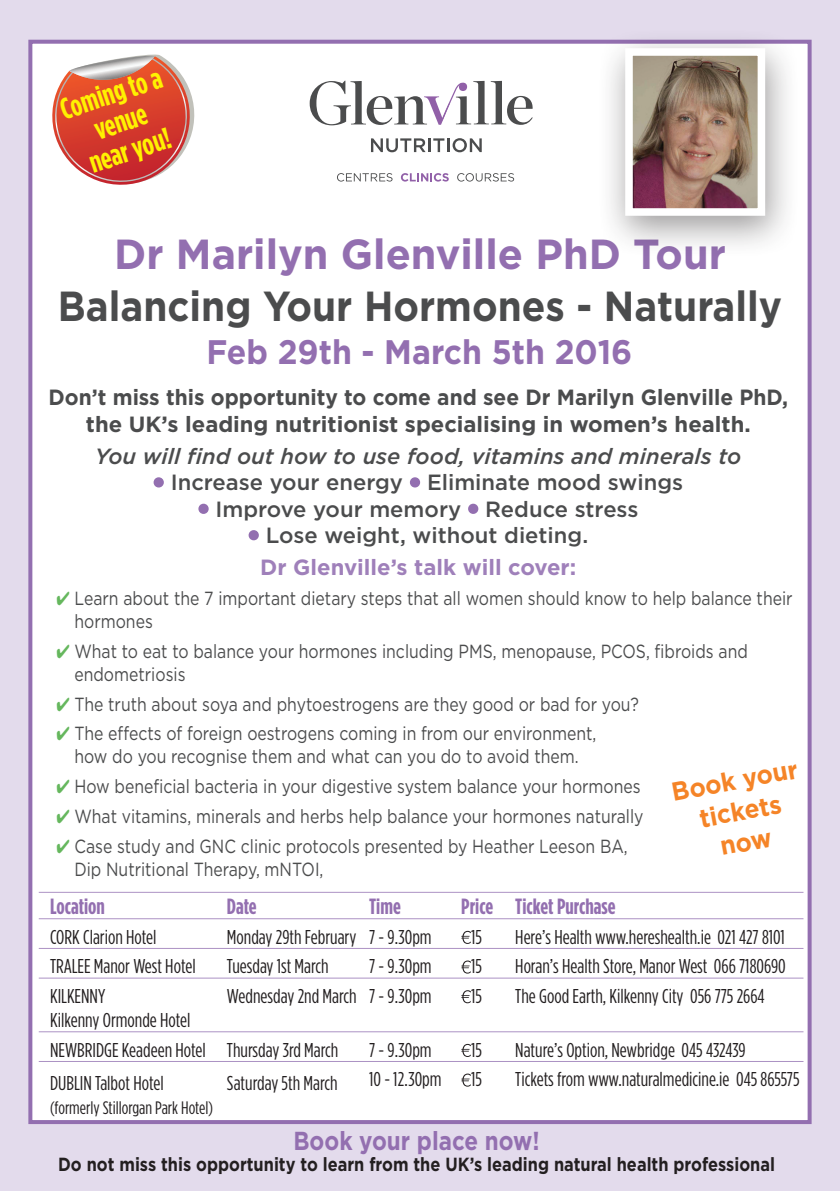
<style>
.page{position:relative;width:840px;height:1191px;background:#fff}
.page>*{position:absolute;margin:0;border:0;box-sizing:border-box;transform-origin:0 0}
.t1{font:700 42px "Gotham HTF";color:#4b4c4d;scale:.92 1}
.t2{font:700 42px "Gotham HTF";color:#936fb0}
.t3{font:700 34px "Gotham HTF";color:#936fb0;scale:.94 1}
.t4{font:700 condensed 30px/30px "Gotham HTF";color:#fff101;text-align:center}
.t5{font:700 26px/31.2px "Gotham HTF";color:#f58427;text-align:center;scale:.94 1}
.t6{font:700 26px "Gotham HTF";color:#936fb0;scale:.86 1}
.t7{font:700 22px/26.4px "Gotham HTF";color:#4b4c4d;text-align:center;scale:.95 1}
.t8{font:500 22px "Gotham HTF";color:#4b4c4d}
.t9{font:700 22px/32px "Gotham HTF";color:#9f80ba;text-align:center}
.t10{font:italic 500 22px "Gotham HTF";color:#4b4c4d}
.t11{font:700 condensed 22px "Gotham HTF";color:#936fb0}
.t12{font:condensed 20px/29.6px "Gotham HTF";color:#231f20}
.t13{font:19px/22.8px "Gotham HTF";color:#4b4c4d;scale:.83 1}
.t14{font:700 19px "Gotham HTF";color:#231f20;scale:.86 1}
.t15{font:condensed 18px "Gotham HTF";color:#231f20}
.s1{color:#936fb0}
.s2{font-weight:500;color:#936fb0}
.s3{font-weight:500;color:#4b4c4d}
.s4{color:#65b75d}
</style>
<div class="page">
<div style="left:0;top:0;width:839px;height:1191px;background:#e3dbec"></div>
<div style="left:28px;top:40px;width:783px;height:1084px;background:#fff;border:4px solid #936fb0"></div>
<svg style="left:371px;top:138px;width:110px;height:14px"></svg>
<svg style="left:337px;top:173px;width:55px;height:9px"></svg>
<svg style="left:400px;top:173px;width:48px;height:9px"></svg>
<svg style="left:457px;top:173px;width:57px;height:9px"></svg>
<svg style="left:309px;top:81px;width:223px;height:44px"></svg>
<hr style="left:39px;top:892px;width:764px;height:1px;background:#ac92c4">
<hr style="left:39px;top:918px;width:764px;height:1px;background:#ac92c4">
<hr style="left:39px;top:948px;width:764px;height:1px;background:#ac92c4">
<hr style="left:39px;top:977px;width:764px;height:1px;background:#ac92c4">
<hr style="left:39px;top:1031px;width:764px;height:1px;background:#ac92c4">
<hr style="left:39px;top:1061px;width:764px;height:1px;background:#ac92c4">
<svg style="left:461px;top:931px;width:9px;height:13px"></svg>
<svg style="left:461px;top:960px;width:9px;height:13px"></svg>
<svg style="left:461px;top:990px;width:9px;height:13px"></svg>
<svg style="left:461px;top:1044px;width:9px;height:13px"></svg>
<svg style="left:461px;top:1073px;width:9px;height:13px"></svg>
<div style="left:153px;top:477px;width:11px;height:10px;border:4px solid #936fb0;border-radius:50%"></div>
<div style="left:409px;top:477px;width:11px;height:10px;border:4px solid #936fb0;border-radius:50%"></div>
<div style="left:198px;top:504px;width:10px;height:10px;border:4px solid #936fb0;border-radius:50%"></div>
<div style="left:468px;top:504px;width:10px;height:10px;border:4px solid #936fb0;border-radius:50%"></div>
<div style="left:248px;top:530px;width:11px;height:10px;border:4px solid #936fb0;border-radius:50%"></div>
<div style="left:596px;top:27px;width:204px;height:231px;background:#231f20;opacity:.44"></div>
<img style="left:634px;top:57px;width:121px;height:150px">
<div style="left:625px;top:48px;width:139px;height:168px;border:8px solid #fff"></div>
<svg style="left:52px;top:54px;width:143px;height:131px"></svg>
<h3 class="t4" style="left:56px;top:95px;width:107px;rotate:-19deg">Coming to a venue<br>near you!</h3>
<h1 class="t2" style="left:114px;top:230px;width:613px">Dr Marilyn Glenville PhD Tour</h1>
<h1 class="t1" style="left:58px;top:282px;width:788px">Balancing Your Hormones - Naturally</h1>
<h2 class="t3" style="left:206px;top:332px;width:454px">Feb 29th - March 5th 2016</h2>
<p class="t7" style="left:49px;top:384px;width:779px">Don’t miss this opportunity to come and see Dr Marilyn Glenville PhD, the UK’s leading nutritionist specialising in women’s health.</p>
<p class="t10" style="left:95px;top:443px;width:647px">You will find out how to use food, vitamins and minerals to</p>
<p class="t8" style="left:153px;top:470px;width:531px"><span class="s1">•</span> Increase your energy <span class="s1">•</span> Eliminate mood swings</p>
<p class="t8" style="left:198px;top:496px;width:441px"><span class="s1">•</span> Improve your memory <span class="s1">•</span> Reduce stress</p>
<p class="t9" style="left:248px;top:518px;width:341px"><span class="s2">•</span> <span class="s3">Lose weight, without dieting.<br></span>Dr Glenville’s talk will cover:</p>
<p class="t13" style="left:74px;top:587px;width:866px;text-indent:-18px"><span class="s4">✔</span> Learn about the 7 important dietary steps that all women should know to help balance their hormones</p>
<p class="t13" style="left:74px;top:639px;width:812px;text-indent:-18px"><span class="s4">✔</span> What to eat to balance your hormones including PMS, menopause, PCOS, fibroids and endometriosis</p>
<p class="t13" style="left:56px;top:692px;width:703px"><span class="s4">✔</span> The truth about soya and phytoestrogens are they good or bad for you?</p>
<p class="t13" style="left:56px;top:722px;width:652px;text-align:center"><span class="s4">✔</span> The effects of foreign oestrogens coming in from our environment, how do you recognise them and what can you do to avoid them.</p>
<p class="t13" style="left:56px;top:775px;width:705px"><span class="s4">✔</span> How beneficial bacteria in your digestive system balance your hormones</p>
<p class="t13" style="left:56px;top:804px;width:708px"><span class="s4">✔</span> What vitamins, minerals and herbs help balance your hormones naturally</p>
<p class="t13" style="left:74px;top:834px;width:667px;text-indent:-18px"><span class="s4">✔</span> Case study and GNC clinic protocols presented by Heather Leeson BA,<br>Dip Nutritional Therapy, mNTOI,</p>
<h3 class="t5" style="left:668px;top:775px;width:137px;rotate:-10deg">Book your tickets now</h3>
<p class="t11" style="left:50px;top:894px;width:56px">Location</p>
<p class="t11" style="left:227px;top:894px;width:31px">Date</p>
<p class="t11" style="left:369px;top:894px;width:33px">Time</p>
<p class="t11" style="left:461px;top:894px;width:155px">Price Ticket Purchase</p>
<p class="t12" style="left:50px;top:921px;width:108px">CORK Clarion Hotel</p>
<p class="t12" style="left:227px;top:921px;width:206px">Monday 29th February 7 - 9.30pm</p>
<p class="t12" style="left:470px;top:921px;width:12px">15</p>
<p class="t12" style="left:515px;top:921px;width:271px">Here’s Health www.hereshealth.ie 021 427 8101</p>
<p class="t12" style="left:50px;top:951px;width:147px">TRALEE Manor West Hotel</p>
<p class="t12" style="left:227px;top:951px;width:103px">Tuesday 1st March</p>
<p class="t12" style="left:369px;top:951px;width:64px">7 - 9.30pm</p>
<p class="t12" style="left:470px;top:951px;width:12px">15</p>
<p class="t12" style="left:515px;top:951px;width:272px">Horan’s Health Store, Manor West 066 7180690</p>
<p class="t12" style="left:50px;top:981px;width:57px">KILKENNY</p>
<p class="t12" style="left:227px;top:981px;width:206px">Wednesday 2nd March 7 - 9.30pm</p>
<p class="t12" style="left:470px;top:981px;width:12px">15</p>
<p class="t12" style="left:515px;top:981px;width:251px">The Good Earth, Kilkenny City 056 775 2664</p>
<p class="t12" style="left:50px;top:1005px;width:289px">Kilkenny Ormonde Hotel<br>NEWBRIDGE Keadeen Hotel Thursday 3rd March</p>
<p class="t12" style="left:369px;top:1034px;width:64px">7 - 9.30pm</p>
<p class="t12" style="left:470px;top:1034px;width:12px">15</p>
<p class="t12" style="left:515px;top:1034px;width:232px">Nature’s Option, Newbridge 045 432439</p>
<p class="t12" style="left:50px;top:1068px;width:115px">DUBLIN Talbot Hotel</p>
<p class="t12" style="left:227px;top:1068px;width:112px">Saturday 5th March</p>
<p class="t12" style="left:369px;top:1064px;width:74px">10 - 12.30pm</p>
<p class="t12" style="left:470px;top:1064px;width:12px">15</p>
<p class="t12" style="left:515px;top:1064px;width:286px">Tickets from www.naturalmedicine.ie 045 865575</p>
<p class="t15" style="left:50px;top:1098px;width:164px">(formerly Stillorgan Park Hotel)</p>
<h3 class="t6" style="left:293px;top:1125px;width:288px">Book your place now!</h3>
<p class="t14" style="left:58px;top:1152px;width:834px">Do not miss this opportunity to learn from the UK’s leading natural health professional</p>
</div>
